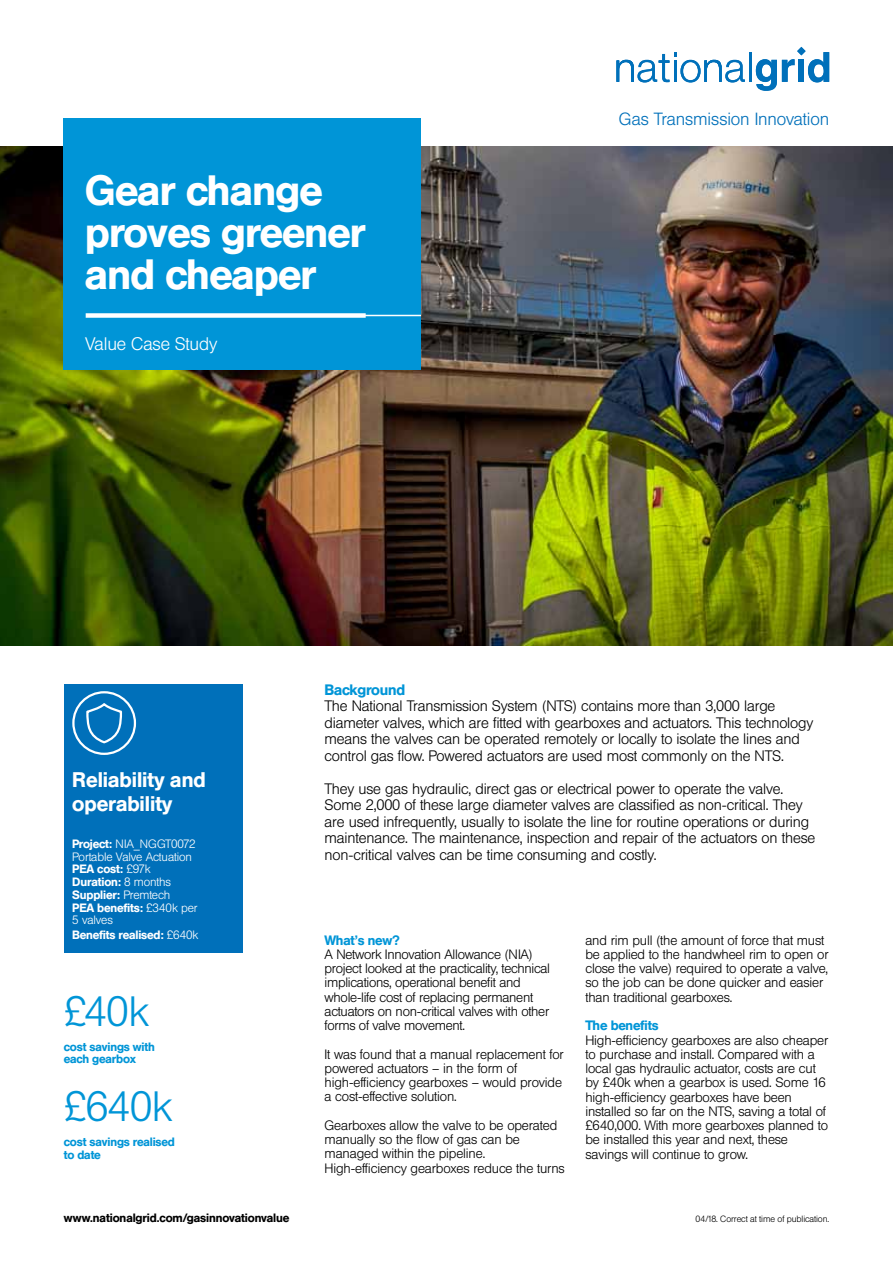
<style>
.page{position:relative;width:893px;height:1263px;background:#fff}
.page>*{position:absolute;margin:0;border:0;box-sizing:border-box;transform-origin:0 0}
.t1{font:500 42px/42px "Helvetica BQ";letter-spacing:-.01em;color:#fff}
.t2{font:300 42px "Helvetica BQ";letter-spacing:-.015em;color:#0095d7}
.t3{font:500 21px/24px "Helvetica BQ";color:#fff}
.t4{font:300 18px "Helvetica BQ";letter-spacing:-.01em;color:#fff}
.t5{font:300 17.55px "Helvetica BQ";letter-spacing:-.005em;color:#0070ba}
.t6{font:300 15px/16.5px "Helvetica BQ";letter-spacing:-.01em;color:#000}
.t7{font:500 15px "Helvetica BQ";letter-spacing:-.01em;color:#0095d7}
.t8{font:300 13.5px/14.2px "Helvetica BQ";letter-spacing:-.01em;color:#000}
.t9{font:500 13.5px "Helvetica BQ";letter-spacing:-.01em;color:#0095d7}
.t10{font:300 12px/12.8px "Helvetica BQ";letter-spacing:-.01em;color:#fff}
.t11{font:500 12px/12.8px "Helvetica BQ";letter-spacing:-.01em;color:#0095d7}
.t12{font:500 12px "Helvetica BQ";letter-spacing:-.005em;color:#000}
.t13{font:500 12px "Helvetica BQ";letter-spacing:-.01em;color:#fff}
.t14{font:300 9px "Helvetica BQ";letter-spacing:-.01em;color:#000}
.s1{font-weight:500}
.s2{font-weight:300}
</style>
<div class="page">
<img style="left:0;top:147px;width:893px;height:498px">
<div style="left:64px;top:118px;width:357px;height:252px;background:#0095d7"></div>
<hr style="left:131px;top:315px;width:290px;height:1px;background:#fff">
<div style="left:86px;top:313px;width:280px;height:5px;background:#fff"></div>
<svg style="left:617px;top:52px;width:128px;height:31px"></svg>
<hr style="left:749px;top:52px;width:3px;height:30px;background:#0070ba">
<svg style="left:756px;top:47px;width:73px;height:44px"></svg>
<div style="left:64px;top:684px;width:178px;height:268px;background:#0070ba"></div>
<div style="left:76px;top:695px;width:57px;height:56px;border:1px solid #0070ba;border-radius:50%"></div>
<svg style="left:85px;top:699px;width:38px;height:46px"></svg>
<div style="left:72px;top:691px;width:64px;height:64px;border:2px solid #fff;border-radius:50%"></div>
<h1 class="t1" style="left:85px;top:170px;width:282px">Gear change proves greener and cheaper</h1>
<h3 class="t4" style="left:85px;top:333px;width:134px">Value Case Study</h3>
<p class="t5" style="left:619px;top:109px;width:212px">Gas Transmission Innovation</p>
<h2 class="t3" style="left:72px;top:768px;width:135px">Reliability and operability</h2>
<p class="t10" style="left:72px;top:838px;width:127px"><span class="s1">Project:</span> NIA_NGGT0072<br>Portable Valve Actuation<br><span class="s1">PEA cost:</span> £97k<br><span class="s1">Duration:</span> 8 months<br><span class="s1">Supplier:</span> Premtech<br><span class="s1">PEA benefits:</span> £340k per<br>5 valves</p>
<p class="t13" style="left:72px;top:927px;width:127px">Benefits realised: <span class="s2">£640k</span></p>
<h1 class="t2" style="left:64px;top:987px;width:86px">£40k</h1>
<p class="t11" style="left:64px;top:1040px;width:93px">cost savings with each gearbox</p>
<h1 class="t2" style="left:64px;top:1083px;width:110px">£640k</h1>
<p class="t11" style="left:64px;top:1135px;width:113px">cost savings realised to date</p>
<p class="t7" style="left:325px;top:681px;width:82px">Background</p>
<p class="t6" style="left:325px;top:698px;width:490px">The National Transmission System (NTS) contains more than 3,000 large diameter valves, which are fitted with gearboxes and actuators. This technology means the valves can be operated remotely or locally to isolate the lines and control gas flow. Powered actuators are used most commonly on the NTS.</p>
<p class="t6" style="left:325px;top:781px;width:492px">They use gas hydraulic, direct gas or electrical power to operate the valve.<br>Some 2,000 of these large diameter valves are classified as non-critical. They are used infrequently, usually to isolate the line for routine operations or during maintenance. The maintenance, inspection and repair of the actuators on these non-critical valves can be time consuming and costly.</p>
<p class="t9" style="left:325px;top:932px;width:76px">What’s new?</p>
<p class="t8" style="left:325px;top:947px;width:227px">A Network Innovation Allowance (NIA) project looked at the practicality, technical implications, operational benefit and whole-life cost of replacing permanent actuators on non-critical valves with other forms of valve movement.</p>
<p class="t8" style="left:325px;top:1047px;width:241px">It was found that a manual replacement for powered actuators – in the form of high-efficiency gearboxes – would provide a cost-effective solution.</p>
<p class="t8" style="left:325px;top:1118px;width:242px">Gearboxes allow the valve to be operated manually so the flow of gas can be managed within the pipeline.<br>High-efficiency gearboxes reduce the turns</p>
<p class="t8" style="left:585px;top:933px;width:245px">and rim pull (the amount of force that must be applied to the handwheel rim to open or close the valve) required to operate a valve, so the job can be done quicker and easier than traditional gearboxes.</p>
<p class="t9" style="left:585px;top:1018px;width:75px">The benefits</p>
<p class="t8" style="left:585px;top:1033px;width:244px">High-efficiency gearboxes are also cheaper to purchase and install. Compared with a local gas hydraulic actuator, costs are cut by £40k when a gearbox is used. Some 16 high-efficiency gearboxes have been installed so far on the NTS, saving a total of £640,000. With more gearboxes planned to be installed this year and next, these savings will continue to grow.</p>
<p class="t12" style="left:64px;top:1211px;width:227px">www.nationalgrid.com/gasinnovationvalue</p>
<p class="t14" style="left:696px;top:1213px;width:135px">04/18. Correct at time of publication.</p>
</div>
